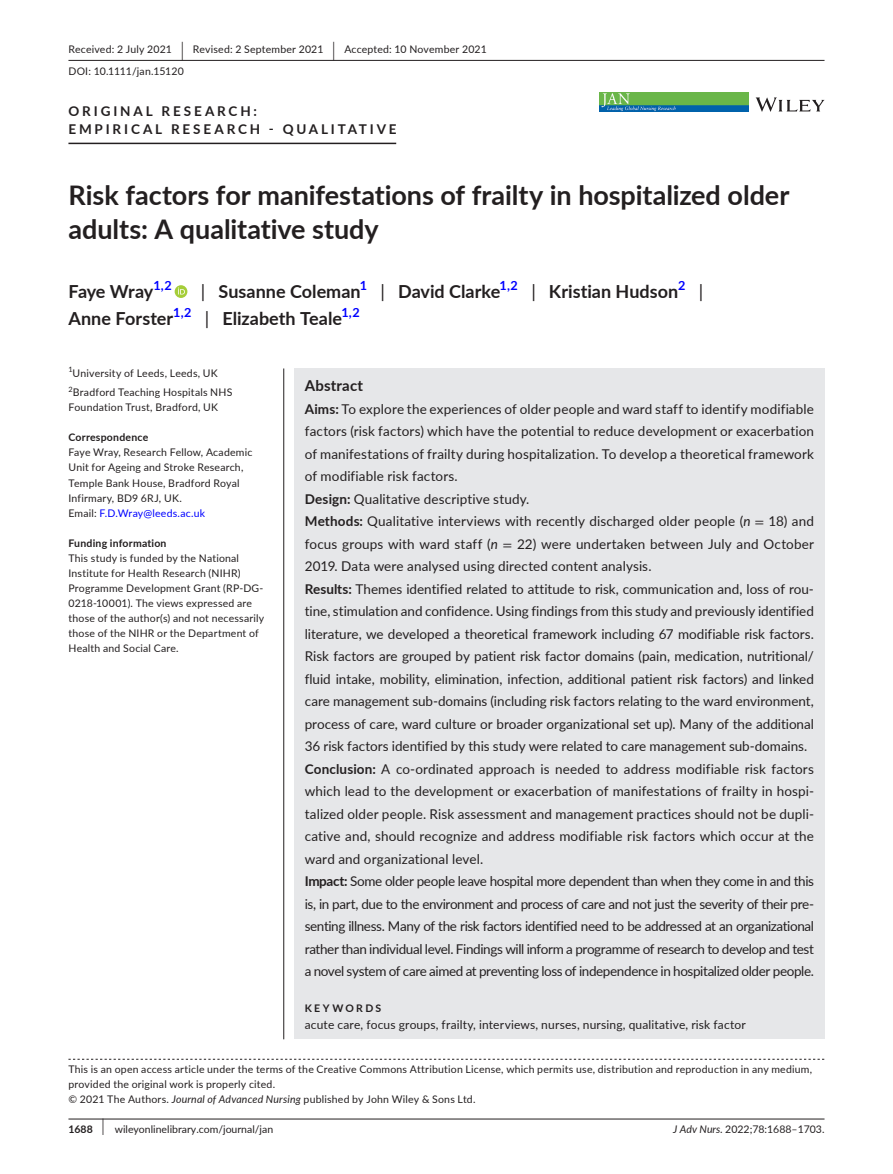
<style>
.page{position:relative;width:893px;height:1174px;background:#fff}
.page>*{position:absolute;margin:0;border:0;box-sizing:border-box;transform-origin:0 0}
.t1{font:700 27px/34.5px "Lato";color:#231f20}
.t2{font:700 18px "Lato";color:#231f20}
.t3{font:700 18px "Lato";letter-spacing:-.02em;color:#231f20}
.t4{font:18px "Lato";color:#231f20}
.t5{font:700 15px "Lato";letter-spacing:.015em;color:#231f20}
.t6{font:13.5px/22.5px "Lato";color:#231f20}
.t7{font:700 13.5px/18px "Lato";letter-spacing:.21em;color:#231f20}
.t8{font:700 12.6px "Lato";color:#00f}
.t9{font:12px "Lato";letter-spacing:.015em;color:#231f20}
.t10{font:10.5px/15px "Lato";letter-spacing:.02em;color:#231f20}
.t11{font:10.5px "Lato";color:#231f20}
.t12{font:700 10.5px "Lato";letter-spacing:.02em;color:#231f20}
.t13{font:700 10.5px "Lato";letter-spacing:.22em;color:#231f20}
.t14{font:7.35px "Lato";color:#231f20}
.s1{font-size:19.65px}
.s2{font-weight:400}
.s3{color:#00f}
.s4{font-weight:700}
.s5{font-style:italic}
.s6{font-family:"STIX"}
.s7{font-size:17.4px}
</style>
<div class="page">
<hr style="left:68px;top:1118px;width:756px;height:1px;background:#231f20">
<svg style="left:756px;top:97px;width:68px;height:15px"></svg>
<img style="left:599px;top:92px;width:149px;height:20px">
<hr style="left:68px;top:60px;width:756px;height:1px;background:#231f20">
<hr style="left:68px;top:143px;width:328px;height:1px;background:#231f20">
<svg style="left:175px;top:285px;width:12px;height:13px"></svg>
<svg style="left:178px;top:287px;width:7px;height:7px"></svg>
<div style="left:294px;top:368px;width:530px;height:671px;background:#e6e7e9"></div>
<hr style="left:283px;top:368px;width:1px;height:671px;background:#231f20">
<svg style="left:68px;top:1058px;width:756px;height:1px"></svg>
<p class="t10" style="left:68px;top:38px;width:420px;line-height:21.8px">Received: 2 July 2021 <span class="s1">|</span> Revised: 2 September 2021 <span class="s1">|</span> Accepted: 10 November 2021<br>DOI: 10.1111/jan.15120</p>
<p class="t7" style="left:68px;top:102px;width:330px">ORIGINAL RESEARCH:<br>EMPIRICAL RESEARCH - QUALITATIVE</p>
<h1 class="t1" style="left:68px;top:177px;width:722px">Risk factors for manifestations of frailty in hospitalized older adults: A qualitative study</h1>
<h2 class="t3" style="left:68px;top:278px;width:86px">Faye Wray</h2>
<p class="t8" style="left:153px;top:276px;width:20px">1,2</p>
<h2 class="t2" style="left:201px;top:278px;width:161px"><span class="s2">|</span> Susanne Coleman</h2>
<p class="t8" style="left:360px;top:276px;width:9px">1</p>
<h2 class="t2" style="left:381px;top:278px;width:121px"><span class="s2">|</span> David Clarke</h2>
<p class="t8" style="left:500px;top:276px;width:20px">1,2</p>
<h2 class="t2" style="left:531px;top:278px;width:148px"><span class="s2">|</span> Kristian Hudson</h2>
<p class="t8" style="left:678px;top:276px;width:9px">2</p>
<h2 class="t4" style="left:699px;top:278px;width:6px">|</h2>
<h2 class="t2" style="left:68px;top:305px;width:106px">Anne Forster</h2>
<p class="t8" style="left:173px;top:303px;width:20px">1,2</p>
<h2 class="t2" style="left:205px;top:305px;width:139px"><span class="s2">|</span> Elizabeth Teale</h2>
<p class="t8" style="left:341px;top:303px;width:20px">1,2</p>
<p class="t14" style="left:68px;top:364px;width:6px">1</p>
<p class="t10" style="left:73px;top:365px;width:147px">University of Leeds, Leeds, UK</p>
<p class="t14" style="left:68px;top:384px;width:6px">2</p>
<p class="t10" style="left:68px;top:385px;width:165px;text-indent:4px">Bradford Teaching Hospitals NHS<br>Foundation Trust, Bradford, UK</p>
<p class="t12" style="left:68px;top:430px;width:81px">Correspondence</p>
<p class="t10" style="left:68px;top:445px;width:186px">Faye Wray, Research Fellow, Academic<br>Unit for Ageing and Stroke Research,<br>Temple Bank House, Bradford Royal<br>Infirmary, BD9 6RJ, UK.<br>Email: <span class="s3">F.D.Wray@leeds.ac.uk</span></p>
<p class="t12" style="left:68px;top:535px;width:100px">Funding information</p>
<p class="t10" style="left:68px;top:550px;width:197px">This study is funded by the National Institute for Health Research (NIHR)<br>Programme Development Grant (RP-DG-0218-10001). The views expressed are those of the author(s) and not necessarily those of the NIHR or the Department of Health and Social Care.</p>
<p class="t5" style="left:305px;top:374px;width:60px">Abstract</p>
<p class="t6" style="left:305px;top:397px;width:511px"><span class="s4">Aims:</span> To explore the experiences of older people and ward staff to identify modifiable factors (risk factors) which have the potential to reduce development or exacerbation of manifestations of frailty during hospitalization. To develop a theoretical framework of modifiable risk factors.<br><span class="s4">Design:</span> Qualitative descriptive study.<br><span class="s4">Methods:</span> Qualitative interviews with recently discharged older people (<span class="s5">n</span> <span class="s6">=</span> 18) and focus groups with ward staff (<span class="s5">n</span> <span class="s6">=</span> 22) were undertaken between July and October 2019. Data were analysed using directed content analysis.<br><span class="s4">Results:</span> Themes identified related to attitude to risk, communication and, loss of rou&shy;tine, stimulation and confidence. Using findings from this study and previously identified literature, we developed a theoretical framework including 67 modifiable risk factors.<br>Risk factors are grouped by patient risk factor domains (pain, medication, nutritional/ fluid intake, mobility, elimination, infection, additional patient risk factors) and linked care management sub-domains (including risk factors relating to the ward environment, process of care, ward culture or broader organizational set up). Many of the additional 36 risk factors identified by this study were related to care management sub-domains.<br><span class="s4">Conclusion:</span> A co-ordinated approach is needed to address modifiable risk factors which lead to the development or exacerbation of manifestations of frailty in hospi&shy;talized older people. Risk assessment and management practices should not be dupli&shy;cative and, should recognize and address modifiable risk factors which occur at the ward and organizational level.<br><span class="s4">Impact:</span> Some older people leave hospital more dependent than when they come in and this is, in part, due to the environment and process of care and not just the severity of their pre&shy;senting illness. Many of the risk factors identified need to be addressed at an organizational rather than individual level. Findings will inform a programme of research to develop and test a novel system of care aimed at preventing loss of independence in hospitalized older people.</p>
<p class="t13" style="left:305px;top:1000px;width:78px">KEYWORDS</p>
<p class="t9" style="left:305px;top:1015px;width:443px">acute care, focus groups, frailty, interviews, nurses, nursing, qualitative, risk factor</p>
<p class="t10" style="left:68px;top:1061px;width:745px">This is an open access article under the terms of the Creative Commons Attribution License, which permits use, distribution and reproduction in any medium, provided the original work is properly cited.<br>© 2021 The Authors. <span class="s5">Journal of Advanced Nursing</span> published by John Wiley &amp; Sons Ltd.</p>
<p class="t11" style="left:68px;top:1121px;width:206px"><span class="s4">1688</span> <span class="s7">|</span> wileyonlinelibrary.com/journal/jan</p>
<p class="t11" style="left:673px;top:1121px;width:153px"><span class="s5">J Adv Nurs.</span> 2022;78:1688–1703.</p>
</div>
